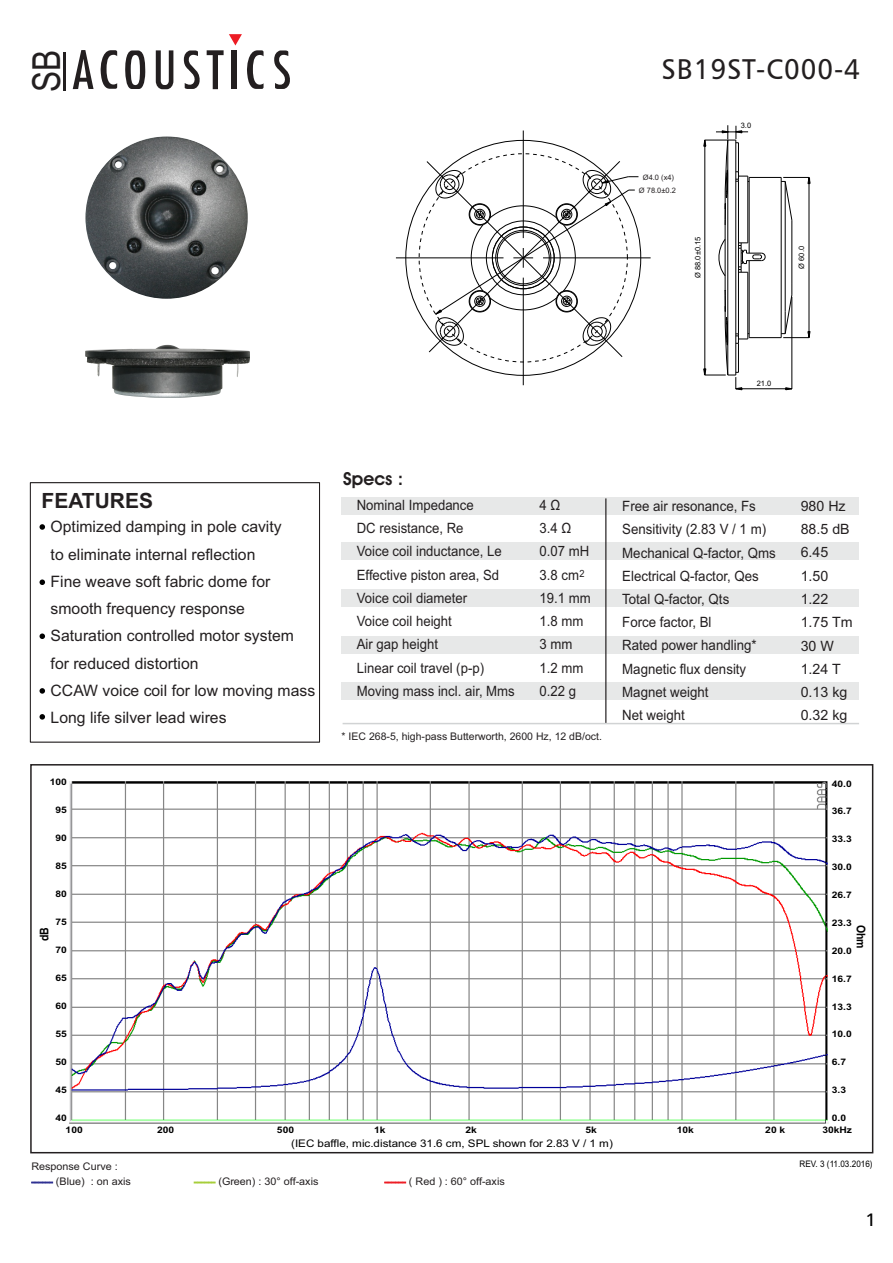
<style>
.page{position:relative;width:893px;height:1263px;background:#fff}
.page>*{position:absolute;margin:0;border:0;box-sizing:border-box;transform-origin:0 0}
.t1{font:38.7px "Arial Narrow";color:#231f20}
.t2{font:28.5px "Humanist 777 BT Roman B";letter-spacing:.035em;color:#231f20;scale:.96 1}
.t3{font:700 21px "Arial";color:#231f20}
.t4{font:600 18px "Avant Garde IT Cby BT";color:#231f20}
.t5{font:15.75px/27.3px "Arial";color:#231f20}
.t6{font:14.25px/23.2px "Arial";color:#231f20;scale:.93 1}
.t7{font:14.25px/23.2px "Arial";color:#231f20}
.t8{font:700 12px "Arial";color:#000;scale:.88 1}
.t9{font:10.5px/15px "Arial";color:#231f20}
.t10{font:10.5px "Arial";color:#000;scale:1.11 1}
.t11{font:700 9px "Arial";color:#000;scale:1.14 1}
.t12{font:9px "Arial Narrow";color:#000;scale:1.11 1}
.t13{font:7.5px "Arial";color:#000}
.t14{font:7.5px "Arial";color:#231f20}
.s1{color:#2e3092}
.s2{color:#a6ce39}
.s3{color:#ed1c24}
</style>
<div class="page">
<div style="left:30px;top:764px;width:843px;height:389px;border:2px solid #231f20"></div>
<svg style="left:718px;top:238px;width:7px;height:39px"></svg>
<hr style="left:749px;top:177px;width:32px;height:1px;background:#000">
<hr style="left:749px;top:337px;width:32px;height:1px;background:#000">
<hr style="left:738px;top:181px;width:1px;height:153px;background:#000">
<hr style="left:735px;top:140px;width:1px;height:235px;background:#000">
<hr style="left:727px;top:140px;width:1px;height:235px;background:#000">
<hr style="left:725px;top:224px;width:1px;height:67px;background:#000">
<hr style="left:747px;top:176px;width:1px;height:67px;background:#000">
<hr style="left:747px;top:272px;width:1px;height:67px;background:#000">
<hr style="left:781px;top:177px;width:1px;height:161px;background:#000">
<hr style="left:749px;top:261px;width:1px;height:77px;background:#000">
<hr style="left:749px;top:177px;width:1px;height:76px;background:#000">
<hr style="left:785px;top:181px;width:1px;height:130px;background:#000">
<hr style="left:791px;top:220px;width:1px;height:64px;background:#000">
<svg style="left:739px;top:242px;width:27px;height:31px"></svg>
<svg style="left:426px;top:160px;width:212px;height:198px"></svg>
<hr style="left:523px;top:130px;width:1px;height:108px;background:#000">
<hr style="left:396px;top:257px;width:107px;height:1px;background:#000">
<hr style="left:523px;top:278px;width:1px;height:107px;background:#000">
<hr style="left:543px;top:257px;width:108px;height:1px;background:#000">
<svg style="left:781px;top:284px;width:30px;height:54px"></svg>
<svg style="left:781px;top:177px;width:30px;height:44px"></svg>
<hr style="left:809px;top:177px;width:1px;height:161px;background:#000">
<svg style="left:785px;top:387px;width:8px;height:4px"></svg>
<hr style="left:791px;top:297px;width:1px;height:92px;background:#000">
<hr style="left:736px;top:388px;width:56px;height:1px;background:#000">
<svg style="left:703px;top:289px;width:46px;height:102px"></svg>
<hr style="left:704px;top:140px;width:1px;height:235px;background:#000">
<div style="left:342px;top:498px;width:517px;height:17px;background:#e7e8e8"></div>
<div style="left:342px;top:542px;width:517px;height:18px;background:#e7e8e8"></div>
<div style="left:342px;top:590px;width:517px;height:17px;background:#e7e8e8"></div>
<div style="left:342px;top:636px;width:517px;height:18px;background:#e7e8e8"></div>
<div style="left:342px;top:682px;width:517px;height:18px;background:#e7e8e8"></div>
<hr style="left:605px;top:498px;width:1px;height:225px;background:#231f20">
<hr style="left:343px;top:723px;width:516px;height:1px;background:#d1d3d4">
<svg style="left:156px;top:50px;width:17px;height:39px"></svg>
<svg style="left:100px;top:50px;width:17px;height:39px"></svg>
<svg style="left:207px;top:34px;width:57px;height:55px"></svg>
<svg style="left:184px;top:50px;width:16px;height:39px"></svg>
<hr style="left:63px;top:52px;width:3px;height:39px;background:#231f20">
<svg style="left:73px;top:50px;width:21px;height:39px"></svg>
<svg style="left:125px;top:50px;width:21px;height:39px"></svg>
<svg style="left:274px;top:50px;width:16px;height:39px"></svg>
<div style="left:30px;top:482px;width:290px;height:261px;border:1px solid #231f20"></div>
<svg style="left:40px;top:524px;width:5px;height:6px"></svg>
<svg style="left:40px;top:579px;width:5px;height:6px"></svg>
<svg style="left:40px;top:633px;width:5px;height:6px"></svg>
<svg style="left:40px;top:688px;width:5px;height:6px"></svg>
<svg style="left:40px;top:714px;width:5px;height:6px"></svg>
<svg style="left:703px;top:125px;width:46px;height:101px"></svg>
<img style="left:69px;top:781px;width:759px;height:342px">
<img style="left:114px;top:345px;width:136px;height:53px">
<img style="left:85px;top:136px;width:163px;height:163px">
<h1 class="t1" style="left:32px;top:92px;width:44px;rotate:-90deg">SB</h1>
<h2 class="t2" style="left:662px;top:57px;width:208px">SB19ST-C000-4</h2>
<p class="t14" style="left:643px;top:175px;width:33px">Ø4.0 (x4)</p>
<p class="t14" style="left:639px;top:187px;width:39px">Ø 78.0±0.2</p>
<p class="t13" style="left:741px;top:122px;width:12px">3.0</p>
<p class="t13" style="left:695px;top:278px;width:43px;rotate:-90deg">Ø 88.0±0.15</p>
<p class="t13" style="left:799px;top:269px;width:24px;rotate:-90deg">Ø 60.0</p>
<p class="t13" style="left:757px;top:381px;width:16px">21.0</p>
<h3 class="t3" style="left:42px;top:492px;width:113px">FEATURES</h3>
<p class="t5" style="left:51px;top:515px;width:266px">Optimized damping in pole cavity<br>to eliminate internal reflection<br>Fine weave soft fabric dome for smooth frequency response<br>Saturation controlled motor system for reduced distortion<br>CCAW voice coil for low moving mass<br>Long life silver lead wires</p>
<p class="t11" style="left:50px;top:778px;width:17px">100</p>
<p class="t11" style="left:55px;top:806px;width:12px">95</p>
<p class="t11" style="left:55px;top:834px;width:12px">90</p>
<p class="t11" style="left:55px;top:862px;width:12px">85</p>
<p class="t11" style="left:55px;top:890px;width:12px">80</p>
<p class="t11" style="left:55px;top:918px;width:12px">75</p>
<p class="t11" style="left:55px;top:946px;width:12px">70</p>
<p class="t11" style="left:55px;top:974px;width:12px">65</p>
<p class="t11" style="left:55px;top:1002px;width:12px">60</p>
<p class="t11" style="left:55px;top:1030px;width:12px">55</p>
<p class="t11" style="left:55px;top:1058px;width:12px">50</p>
<p class="t11" style="left:55px;top:1086px;width:12px">45</p>
<p class="t11" style="left:55px;top:1114px;width:12px">40</p>
<p class="t8" style="left:40px;top:941px;width:17px;rotate:-90deg">dB</p>
<p class="t4" style="left:343px;top:471px;width:62px">Specs :</p>
<p class="t6" style="left:539px;top:495px;width:57px">4 Ω<br>3.4 Ω<br>0.07 mH<br>3.8 cm<sup>2<br></sup>19.1 mm<br>1.8 mm<br>3 mm<br>1.2 mm<br>0.22 g</p>
<p class="t6" style="left:357px;top:495px;width:171px">Nominal Impedance<br>DC resistance, Re<br>Voice coil inductance, Le<br>Effective piston area, Sd<br>Voice coil diameter<br>Voice coil height<br>Air gap height<br>Linear coil travel (p-p)<br>Moving mass incl. air, Mms</p>
<p class="t6" style="left:622px;top:496px;width:167px">Free air resonance, Fs<br>Sensitivity (2.83 V / 1 m)<br>Mechanical Q-factor, Qms<br>Electrical Q-factor, Qes<br>Total Q-factor, Qts<br>Force factor, Bl<br>Rated power handling*<br>Magnetic flux density<br>Magnet weight<br>Net weight</p>
<p class="t7" style="left:801px;top:495px;width:53px">980 Hz<br>88.5 dB<br>6.45<br>1.50<br>1.22<br>1.75 Tm<br>30 W<br>1.24 T<br>0.13 kg<br>0.32 kg</p>
<p class="t9" style="left:342px;top:730px;width:262px">* IEC 268-5, high-pass Butterworth, 2600 Hz, 12 dB/oct.</p>
<p class="t11" style="left:832px;top:780px;width:19px">40.0</p>
<p class="t11" style="left:832px;top:808px;width:19px">36.7</p>
<p class="t11" style="left:832px;top:836px;width:19px">33.3</p>
<p class="t11" style="left:832px;top:864px;width:19px">30.0</p>
<p class="t11" style="left:832px;top:891px;width:19px">26.7</p>
<p class="t11" style="left:832px;top:919px;width:19px">23.3</p>
<p class="t11" style="left:832px;top:947px;width:19px">20.0</p>
<p class="t11" style="left:832px;top:975px;width:19px">16.7</p>
<p class="t11" style="left:832px;top:1003px;width:19px">13.3</p>
<p class="t11" style="left:832px;top:1031px;width:19px">10.0</p>
<p class="t11" style="left:832px;top:1059px;width:14px">6.7</p>
<p class="t11" style="left:832px;top:1087px;width:14px">3.3</p>
<p class="t11" style="left:832px;top:1114px;width:14px">0.0</p>
<p class="t8" style="left:866px;top:924px;width:29px;rotate:90deg">Ohm</p>
<p class="t11" style="left:66px;top:1126px;width:17px">100</p>
<p class="t11" style="left:157px;top:1126px;width:17px">200</p>
<p class="t11" style="left:277px;top:1126px;width:17px">500</p>
<p class="t11" style="left:374px;top:1126px;width:12px">1k</p>
<p class="t11" style="left:465px;top:1126px;width:12px">2k</p>
<p class="t11" style="left:585px;top:1126px;width:12px">5k</p>
<p class="t11" style="left:677px;top:1126px;width:17px">10k</p>
<p class="t11" style="left:765px;top:1126px;width:19px">20 k</p>
<p class="t11" style="left:822px;top:1126px;width:28px">30kHz</p>
<p class="t9" style="left:31px;top:1160px;width:101px">Response Curve : <span class="s1">------</span> (Blue) : on axis</p>
<p class="t10" style="left:291px;top:1139px;width:291px">(IEC baffle, mic.distance 31.6 cm, SPL shown for 2.83 V / 1 m)</p>
<p class="t9" style="left:194px;top:1175px;width:126px"><span class="s2">------</span> (Green) : 30° off-axis</p>
<p class="t9" style="left:384px;top:1175px;width:122px"><span class="s3">------</span> ( Red ) : 60° off-axis</p>
<p class="t12" style="left:799px;top:1161px;width:67px">REV. 3 (11.03.2016)</p>
</div>
